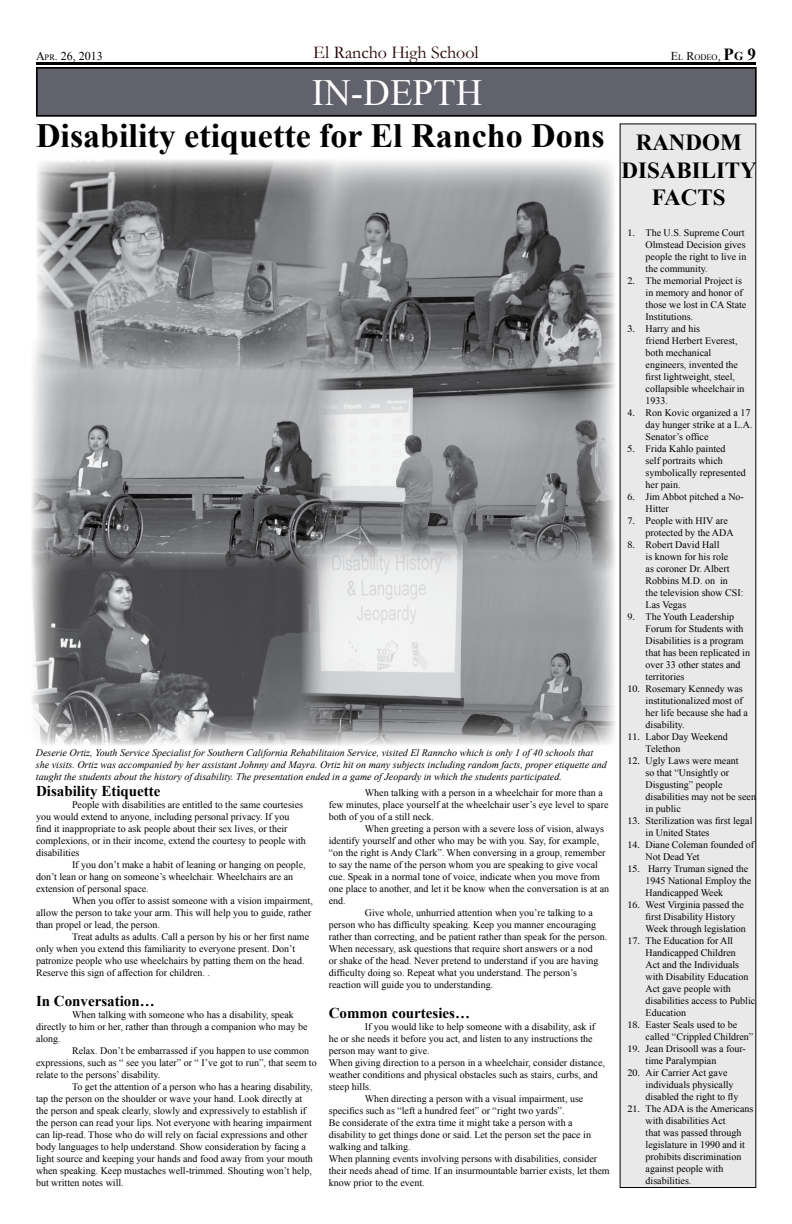
<style>
.page{position:relative;width:792px;height:1224px;background:#fff}
.page>*{position:absolute;margin:0;border:0;box-sizing:border-box;transform-origin:0 0}
.t1{font:37px "Times New Roman";color:#fff}
.t2{font:700 34px "Times New Roman";color:#000}
.t3{font:700 23px/27.6px "Times New Roman";color:#000;text-align:center}
.t4{font:18px "Garamond";color:#230303}
.t5{font:700 15px "Times New Roman";color:#000}
.t6{font:12px "Times New Roman";color:#000}
.t7{font:10px/12px "Times New Roman";color:#000}
.t8{font:italic 10px/12px "Times New Roman";color:#000}
.t9{font:8.4px "Times New Roman";color:#000}
.s1{font-size:8.4px}
.s2{font-size:12px}
.s3{font-weight:700;font-size:17px}
.s4{font-weight:700;font-size:11.9px}
</style>
<div class="page">
<div style="left:620px;top:124px;width:136px;height:1064px;background:#e9e9ea"></div>
<div style="left:36px;top:67px;width:720px;height:50px;background:#61626b"></div>
<div style="left:37px;top:68px;width:719px;height:48px;border:1px solid #000"></div>
<hr style="left:36px;top:62px;width:720px;height:3px;background:#000">
<img style="left:32px;top:569px;width:270px;height:177px">
<img style="left:31px;top:345px;width:286px;height:224px">
<img style="left:37px;top:160px;width:274px;height:209px">
<img style="left:317px;top:373px;width:298px;height:163px">
<img style="left:311px;top:160px;width:304px;height:213px">
<img style="left:302px;top:536px;width:313px;height:210px">
<p class="t6" style="left:36px;top:48px;width:68px">A<span class="s1">PR</span>. 26, 2013</p>
<h3 class="t4" style="left:313px;top:42px;width:167px">El Rancho High School</h3>
<p class="t9" style="left:671px;top:51px;width:87px"><span class="s2">E</span>L <span class="s2">R</span>ODEO<span class="s2">,</span> <span class="s3">P</span><span class="s4">g</span> <span class="s3">9</span></p>
<h1 class="t1" style="left:312px;top:68px;width:102px">In-Depth</h1>
<h2 class="t2" style="left:36px;top:112px;width:570px">Disability etiquette for El Rancho Dons</h2>
<p class="t8" style="left:36px;top:746px;width:572px">Deserie Ortiz, Youth Service Specialist for Southern California Rehabilitaion Service, visited El Ranncho which is only 1 of 40 schools that she visits. Ortiz was accompanied by her assistant Johnny and Mayra. Ortiz hit on many subjects including random facts, proper etiquette and taught the students about the history of disability. The presentation ended in a game of Jeopardy in which the students participated.</p>
<h3 class="t5" style="left:36px;top:781px;width:126px">Disability Etiquette</h3>
<p class="t7" style="left:36px;top:799px;width:271px;text-indent:36px">People with disabilities are entitled to the same courtesies you would extend to anyone, including personal privacy. If you find it inappropriate to ask people about their sex lives, or their complexions, or in their income, extend the courtesy to people with disabilities</p>
<p class="t7" style="left:36px;top:859px;width:271px;text-indent:36px">If you don’t make a habit of leaning or hanging on people, don’t lean or hang on someone’s wheelchair. Wheelchairs are an extension of personal space.</p>
<p class="t7" style="left:36px;top:895px;width:278px;text-indent:36px">When you offer to assist someone with a vision impairment, allow the person to take your arm. This will help you to guide, rather than propel or lead, the person.</p>
<p class="t7" style="left:36px;top:931px;width:275px;text-indent:36px">Treat adults as adults. Call a person by his or her first name only when you extend this familiarity to everyone present. Don’t patronize people who use wheelchairs by patting them on the head.<br>Reserve this sign of affection for children. .</p>
<h3 class="t5" style="left:36px;top:991px;width:120px">In Conversation…</h3>
<p class="t7" style="left:36px;top:1009px;width:273px;text-indent:36px">When talking with someone who has a disability, speak directly to him or her, rather than through a companion who may be along.</p>
<p class="t7" style="left:36px;top:1045px;width:282px;text-indent:36px">Relax. Don’t be embarrassed if you happen to use common expressions, such as “ see you later” or “ I’ve got to run”, that seem to relate to the persons’ disability.</p>
<p class="t7" style="left:36px;top:1081px;width:278px;text-indent:36px">To get the attention of a person who has a hearing disability, tap the person on the shoulder or wave your hand. Look directly at the person and speak clearly, slowly and expressively to establish if the person can read your lips. Not everyone with hearing impairment can lip-read. Those who do will rely on facial expressions and other body languages to help understand. Show consideration by facing a light source and keeping your hands and food away from your mouth when speaking. Keep mustaches well-trimmed. Shouting won’t help, but written notes will.</p>
<p class="t7" style="left:329px;top:787px;width:281px;text-indent:36px">When talking with a person in a wheelchair for more than a few minutes, place yourself at the wheelchair user’s eye level to spare both of you of a still neck.</p>
<p class="t7" style="left:365px;top:823px;width:241px">When greeting a person with a severe loss of vision, always</p>
<p class="t7" style="left:329px;top:835px;width:272px">identify yourself and other who may be with you. Say, for example,</p>
<p class="t7" style="left:329px;top:847px;width:278px">“on the right is Andy Clark”. When conversing in a group, remember</p>
<p class="t7" style="left:329px;top:859px;width:271px">to say the name of the person whom you are speaking to give vocal</p>
<p class="t7" style="left:329px;top:871px;width:273px">cue. Speak in a normal tone of voice, indicate when you move from</p>
<p class="t7" style="left:329px;top:883px;width:282px">one place to another, and let it be know when the conversation is at an</p>
<p class="t7" style="left:329px;top:895px;width:18px">end.</p>
<p class="t7" style="left:365px;top:907px;width:230px">Give whole, unhurried attention when you’re talking to a</p>
<p class="t7" style="left:329px;top:919px;width:269px">person who has difficulty speaking. Keep you manner encouraging</p>
<p class="t7" style="left:329px;top:931px;width:280px">rather than correcting, and be patient rather than speak for the person.</p>
<p class="t7" style="left:329px;top:943px;width:266px">When necessary, ask questions that require short answers or a nod</p>
<p class="t7" style="left:329px;top:955px;width:271px">or shake of the head. Never pretend to understand if you are having</p>
<p class="t7" style="left:329px;top:967px;width:250px">difficulty doing so. Repeat what you understand. The person’s</p>
<p class="t7" style="left:329px;top:979px;width:166px">reaction will guide you to understanding.</p>
<h3 class="t5" style="left:329px;top:1003px;width:143px">Common courtesies…</h3>
<p class="t7" style="left:365px;top:1021px;width:232px">If you would like to help someone with a disability, ask if</p>
<p class="t7" style="left:329px;top:1033px;width:265px">he or she needs it before you act, and listen to any instructions the</p>
<p class="t7" style="left:329px;top:1045px;width:102px">person may want to give.</p>
<p class="t7" style="left:329px;top:1057px;width:278px">When giving direction to a person in a wheelchair, consider distance,</p>
<p class="t7" style="left:329px;top:1069px;width:271px">weather conditions and physical obstacles such as stairs, curbs, and</p>
<p class="t7" style="left:329px;top:1081px;width:44px">steep hills.</p>
<p class="t7" style="left:365px;top:1093px;width:220px">When directing a person with a visual impairment, use</p>
<p class="t7" style="left:329px;top:1105px;width:237px">specifics such as “left a hundred feet” or “right two yards”.</p>
<p class="t7" style="left:329px;top:1117px;width:245px">Be considerate of the extra time it might take a person with a</p>
<p class="t7" style="left:329px;top:1129px;width:264px">disability to get things done or said. Let the person set the pace in</p>
<p class="t7" style="left:329px;top:1141px;width:83px">walking and talking.</p>
<p class="t7" style="left:329px;top:1153px;width:270px">When planning events involving persons with disabilities, consider</p>
<p class="t7" style="left:329px;top:1165px;width:282px">their needs ahead of time. If an insurmountable barrier exists, let them</p>
<p class="t7" style="left:329px;top:1177px;width:97px">know prior to the event.</p>
<h3 class="t3" style="left:622px;top:128px;width:137px">RANDOM<br>DISABILITY<br>FACTS</h3>
<p class="t7" style="left:646px;top:226px;width:102px">The U.S. Supreme Court<br>Olmstead Decision gives people the right to live in the community.<br>The memorial Project is in memory and honor of those we lost in CA State<br>Institutions.</p>
<p class="t7" style="left:646px;top:322px;width:100px;text-indent:-18px">✓ Harry and his<br>friend Herbert Everest, both mechanical engineers, invented the first lightweight, steel, collapsible wheelchairin<br>1933.</p>
<p class="t7" style="left:646px;top:406px;width:112px;text-indent:-18px">✔ Ron Kovic organized a 17 day hunger strike at a L.A.<br>Senator’s office<br>Frida Kahlo painted<br>self portraits which symbolically represented her pain.<br>Jim Abbot pitched a No-<br>Hitter<br>People with HIV are protected by the ADA<br>Robert David Hall<br>is known for his role<br>as coroner Dr. Albert<br>Robbins M.D. on in<br>the television show CSI:<br>Las Vegas<br>The Youth Leadership<br>Forum for Students with<br>Disabilities is a program that has been replicated in over 33 other states and territories<br>Rosemary Kennedy was institutionalized most of her life because she had a disability.<br>Labor Day Weekend<br>Telethon<br>Ugly Laws were meant<br>so that “Unsightly or<br>Disgusting” people disabilities may not be seen in public</p>
<p class="t7" style="left:646px;top:814px;width:108px;text-indent:-13px">✓ Sterilization was first legal in United States</p>
<p class="t7" style="left:646px;top:838px;width:111px;text-indent:-13px">✔ Diane Coleman founded of<br>Not Dead Yet<br>Harry Truman signed the<br>1945 National Employ the<br>Handicapped Week<br>West Virginia passed the first Disability History<br>Week through legislation<br>The Education for All<br>Handicapped Children<br>Act and the Individuals with Disability Education<br>Act gave people with disabilities access to Public<br>Education<br>Easter Seals used to be called “Crippled Children”<br>Jean Drisooll was a four&shy;time Paralympian<br>Air Carrier Act gave individuals physically disabled the right to fly<br>The ADA is the Americans with disabilities Act<br>that was passed through legislature in 1990 and it prohibits discrimination against people with disabilities.</p>
</div>
